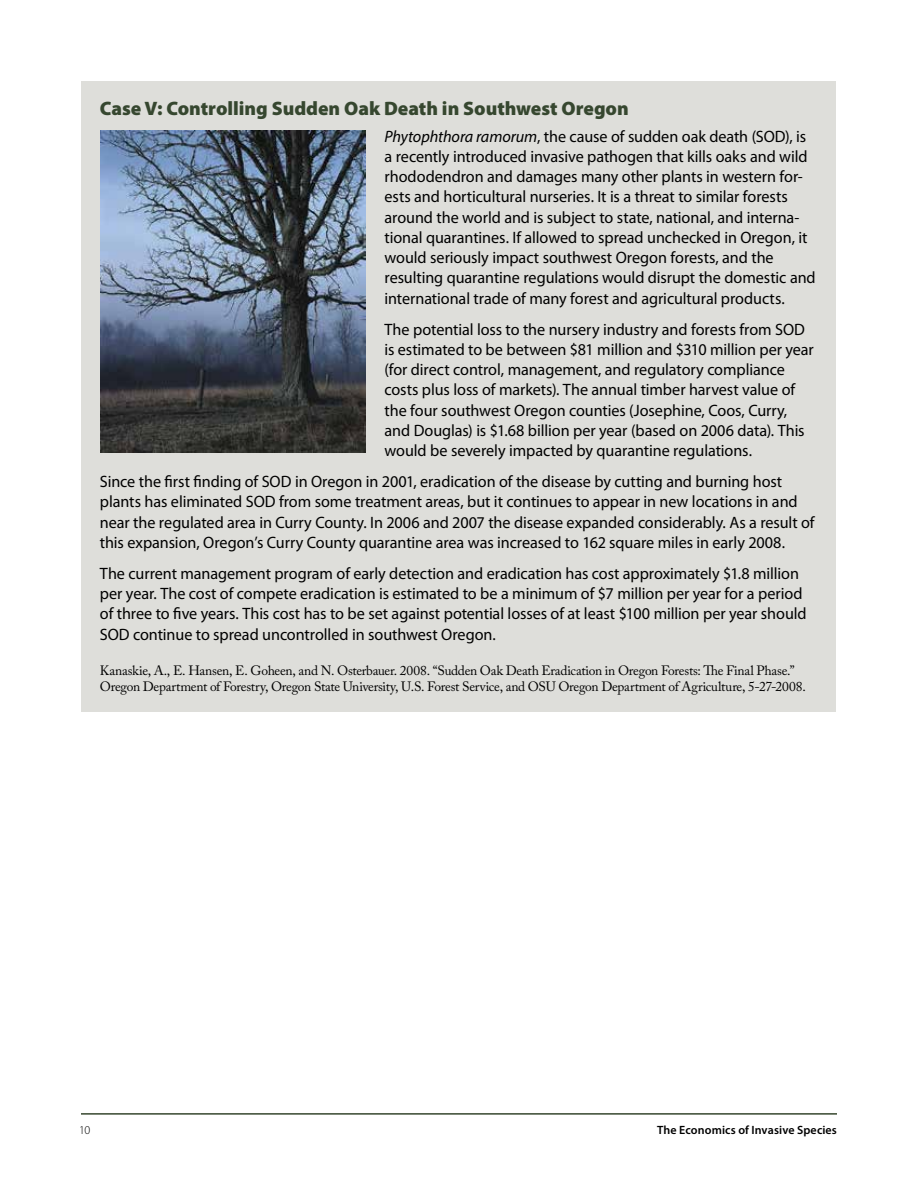
<style>
.page{position:relative;width:918px;height:1188px;background:#fff}
.page>*{position:absolute;margin:0;border:0;box-sizing:border-box;transform-origin:0 0}
.Heading_1{font:900 19.5px "Myriad Pro";color:#36472f}
.Sidebar_text{font:16.5px/20.2px "Myriad Pro";letter-spacing:-.005em;color:#000}
.Footnote{font:13.5px/16.2px "Adobe Caslon Pro";letter-spacing:-.02em;color:#000}
.t1{font:600 12px "Myriad Pro";letter-spacing:.01em;color:#000}
.t2{font:300 12px "Myriad Pro";color:#000}
.s1{font-style:italic}
</style>
<div class="page">
<hr style="left:81px;top:1113px;width:756px;height:2px;background:#36472f">
<div style="left:81px;top:81px;width:755px;height:631px;background:#dededa"></div>
<img style="left:100px;top:130px;width:266px;height:322px">
<p class="Heading_1" style="left:100px;top:95px;width:530px">Case V: Controlling Sudden Oak Death in Southwest Oregon</p>
<p class="Sidebar_text" style="left:385px;top:126px;width:433px"><span class="s1">Phytophthora ramorum</span>, the cause of sudden oak death (SOD), is a recently introduced invasive pathogen that kills oaks and wild rhododendron and damages many other plants in western for&shy;ests and horticultural nurseries. It is a threat to similar forests around the world and is subject to state, national, and interna&shy;tional quarantines. If allowed to spread unchecked in Oregon, it would seriously impact southwest Oregon forests, and the resulting quarantine regulations would disrupt the domestic and international trade of many forest and agricultural products.</p>
<p class="Sidebar_text" style="left:385px;top:319px;width:431px">The potential loss to the nursery industry and forests from SOD is estimated to be between $81 million and $310 million per year (for direct control, management, and regulatory compliance costs plus loss of markets). The annual timber harvest value of the four southwest Oregon counties (Josephine, Coos, Curry, and Douglas) is $1.68 billion per year (based on 2006 data). This would be severely impacted by quarantine regulations.</p>
<p class="Sidebar_text" style="left:100px;top:471px;width:716px">Since the first finding of SOD in Oregon in 2001, eradication of the disease by cutting and burning host plants has eliminated SOD from some treatment areas, but it continues to appear in new locations in and near the regulated area in Curry County. In 2006 and 2007 the disease expanded considerably. As a result of this expansion, Oregon’s Curry County quarantine area was increased to 162 square miles in early 2008.</p>
<p class="Sidebar_text" style="left:100px;top:563px;width:708px">The current management program of early detection and eradication has cost approximately $1.8 million per year. The cost of compete eradication is estimated to be a minimum of $7 million per year for a period of three to five years. This cost has to be set against potential losses of at least $100 million per year should SOD continue to spread uncontrolled in southwest Oregon.</p>
<p class="Footnote" style="left:100px;top:662px;width:707px">Kanaskie, A., E. Hansen, E. Goheen, and N. Osterbauer. 2008. “Sudden Oak Death Eradication in Oregon Forests: The Final Phase.”<br>Oregon Department of Forestry, Oregon State University, U.S. Forest Service, and OSU Oregon Department of Agriculture, 5-27-2008.</p>
<p class="t2" style="left:79px;top:1122px;width:13px">10</p>
<p class="t1" style="left:657px;top:1122px;width:181px">The Economics of Invasive Species</p>
</div>
